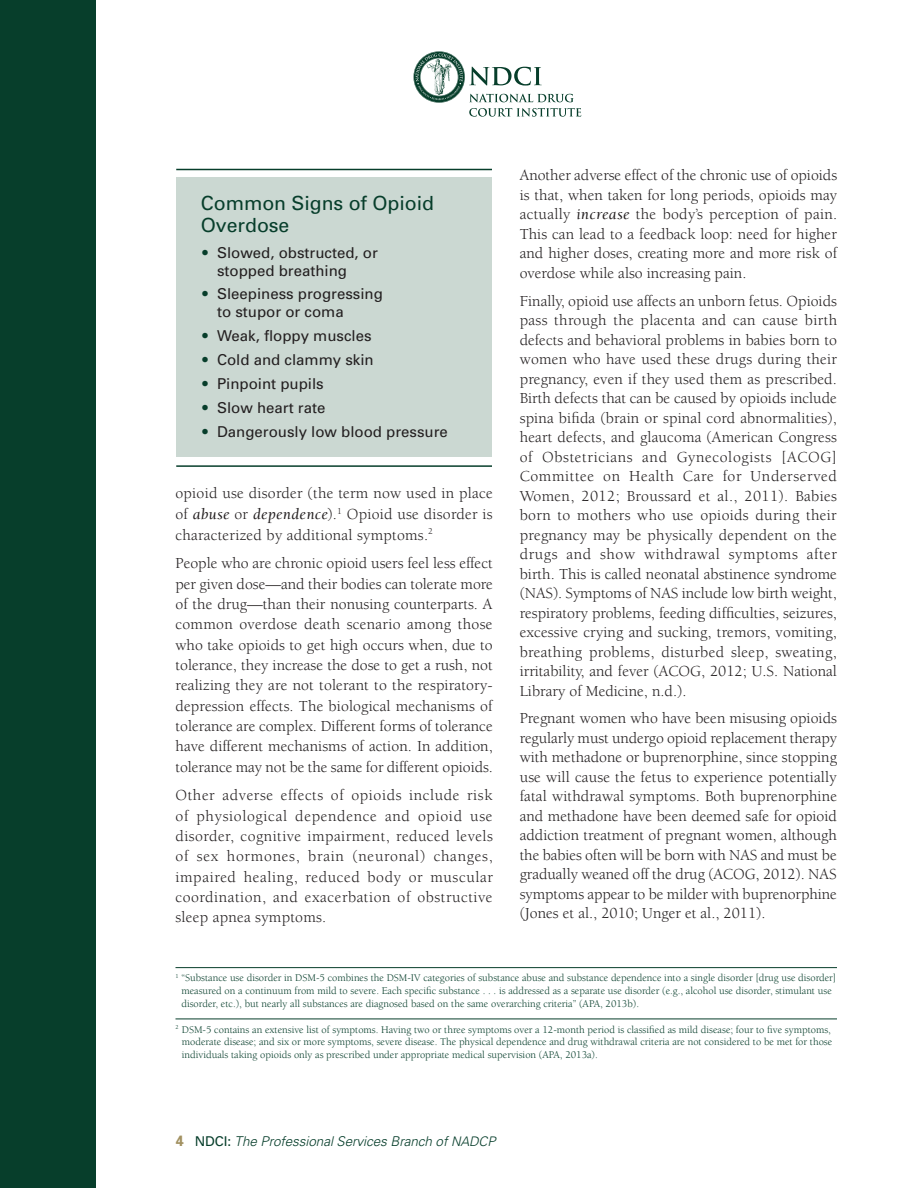
<style>
.page{position:relative;width:918px;height:1188px;background:#fff}
.page>*{position:absolute;margin:0;border:0;box-sizing:border-box;transform-origin:0 0}
.Call_Out{font:19.5px/22.5px "Univers";color:#073e2b}
.Body_Copy{font:15.75px/19.5px "Berkeley";color:#231f20;text-align:justify}
.t1{font:15px/18px "Univers";color:#231f20}
.t2{font:italic 300 13.5px "Univers";letter-spacing:-.005em;color:#073e2b}
.footnote_rule{font:10.5px/12.6px "Berkeley";color:#073e2b}
.s1{font-family:"Berkeley";font-weight:700;font-size:17.25px;color:#073e2b}
.s2{font-style:italic}
.s3{font-weight:700;font-style:normal;font-size:15px;color:#a29161}
.s4{font-weight:400;font-style:normal}
.s5{font-size:13.2px}
</style>
<div class="page">
<div style="left:0;top:0;width:96px;height:1188px;background:#073e2b"></div>
<svg style="left:413px;top:51px;width:168px;height:66px"></svg>
<div style="left:176px;top:177px;width:316px;height:280px;background:#cbd8d2"></div>
<hr style="left:176px;top:465px;width:316px;height:2px;background:#073e2b">
<hr style="left:176px;top:169px;width:316px;height:1px;background:#073e2b">
<hr style="left:176px;top:967px;width:661px;height:1px;background:#073e2b">
<hr style="left:176px;top:1019px;width:661px;height:1px;background:#073e2b">
<p class="Call_Out" style="left:201px;top:191px;width:235px">Common Signs of Opioid<br>Overdose</p>
<p class="t1" style="left:217px;top:243px;width:162px;text-indent:-16px"><span class="s1">•</span> Slowed, obstructed, or stopped breathing</p>
<p class="t1" style="left:217px;top:285px;width:167px;text-indent:-16px"><span class="s1">•</span> Sleepiness progressing to stupor or coma</p>
<p class="t1" style="left:201px;top:327px;width:172px"><span class="s1">•</span> Weak, floppy muscles</p>
<p class="t1" style="left:201px;top:351px;width:174px"><span class="s1">•</span> Cold and clammy skin</p>
<p class="t1" style="left:201px;top:375px;width:124px"><span class="s1">•</span> Pinpoint pupils</p>
<p class="t1" style="left:201px;top:399px;width:126px"><span class="s1">•</span> Slow heart rate</p>
<p class="t1" style="left:201px;top:423px;width:249px"><span class="s1">•</span> Dangerously low blood pressure</p>
<p class="Body_Copy" style="left:176px;top:483px;width:319px;line-height:20.9px">opioid use disorder (the term now used in place of <span class="s2">abuse</span> or <span class="s2">dependence</span>).<sup>1</sup> Opioid use disorder is characterized by additional symptoms.<sup>2</sup></p>
<p class="Body_Copy" style="left:176px;top:553px;width:319px;line-height:20.4px">People who are chronic opioid users feel less effect per given dose—and their bodies can tolerate more of the drug—than their nonusing counterparts. A common overdose death scenario among those who take opioids to get high occurs when, due to tolerance, they increase the dose to get a rush, not realizing they are not tolerant to the respiratory&shy;depression effects. The biological mechanisms of tolerance are complex. Different forms of tolerance have different mechanisms of action. In addition, tolerance may not be the same for different opioids.</p>
<p class="Body_Copy" style="left:176px;top:785px;width:319px;line-height:20.4px">Other adverse effects of opioids include risk of physiological dependence and opioid use disorder, cognitive impairment, reduced levels of sex hormones, brain (neuronal) changes, impaired healing, reduced body or muscular coordination, and exacerbation of obstructive sleep apnea symptoms.</p>
<p class="Body_Copy" style="left:520px;top:166px;width:319px">Another adverse effect of the chronic use of opioids is that, when taken for long periods, opioids may actually <span class="s2">increase</span> the body’s perception of pain.<br>This can lead to a feedback loop: need for higher and higher doses, creating more and more risk of overdose while also increasing pain.</p>
<p class="Body_Copy" style="left:520px;top:291px;width:319px">Finally, opioid use affects an unborn fetus. Opioids pass through the placenta and can cause birth defects and behavioral problems in babies born to women who have used these drugs during their pregnancy, even if they used them as prescribed.<br>Birth defects that can be caused by opioids include spina bifida (brain or spinal cord abnormalities), heart defects, and glaucoma (American Congress of Obstetricians and Gynecologists [ACOG] Committee on Health Care for Underserved Women, 2012; Broussard et al., 2011). Babies born to mothers who use opioids during their pregnancy may be physically dependent on the drugs and show withdrawal symptoms after birth. This is called neonatal abstinence syndrome (NAS). Symptoms of NAS include low birth weight, respiratory problems, feeding difficulties, seizures, excessive crying and sucking, tremors, vomiting, breathing problems, disturbed sleep, sweating, irritability, and fever (ACOG, 2012; U.S. National Library of Medicine, n.d.).</p>
<p class="Body_Copy" style="left:520px;top:709px;width:319px">Pregnant women who have been misusing opioids regularly must undergo opioid replacement therapy with methadone or buprenorphine, since stopping use will cause the fetus to experience potentially fatal withdrawal symptoms. Both buprenorphine and methadone have been deemed safe for opioid addiction treatment of pregnant women, although the babies often will be born with NAS and must be gradually weaned off the drug (ACOG, 2012). NAS symptoms appear to be milder with buprenorphine (Jones et al., 2010; Unger et al., 2011).</p>
<p class="footnote_rule" style="left:181px;top:972px;width:657px;text-indent:-6px"><sup>1</sup> “Substance use disorder in DSM-5 combines the DSM-IV categories of substance abuse and substance dependence into a single disorder [drug use disorder] measured on a continuum from mild to severe. Each specific substance . . . is addressed as a separate use disorder (e.g., alcohol use disorder, stimulant use disorder, etc.), but nearly all substances are diagnosed based on the same overarching criteria” (APA, 2013b).</p>
<p class="footnote_rule" style="left:182px;top:1023px;width:652px;text-indent:-6px"><sup>2</sup> DSM-5 contains an extensive list of symptoms. Having two or three symptoms over a 12-month period is classified as mild disease; four to five symptoms, moderate disease; and six or more symptoms, severe disease. The physical dependence and drug withdrawal criteria are not considered to be met for those individuals taking opioids only as prescribed under appropriate medical supervision (APA, 2013a).</p>
<p class="t2" style="left:176px;top:1133px;width:321px"><span class="s3">4</span> <span class="s4">NDCI:</span> The Professional Services Branch of <span class="s5">NADCP</span></p>
</div>
